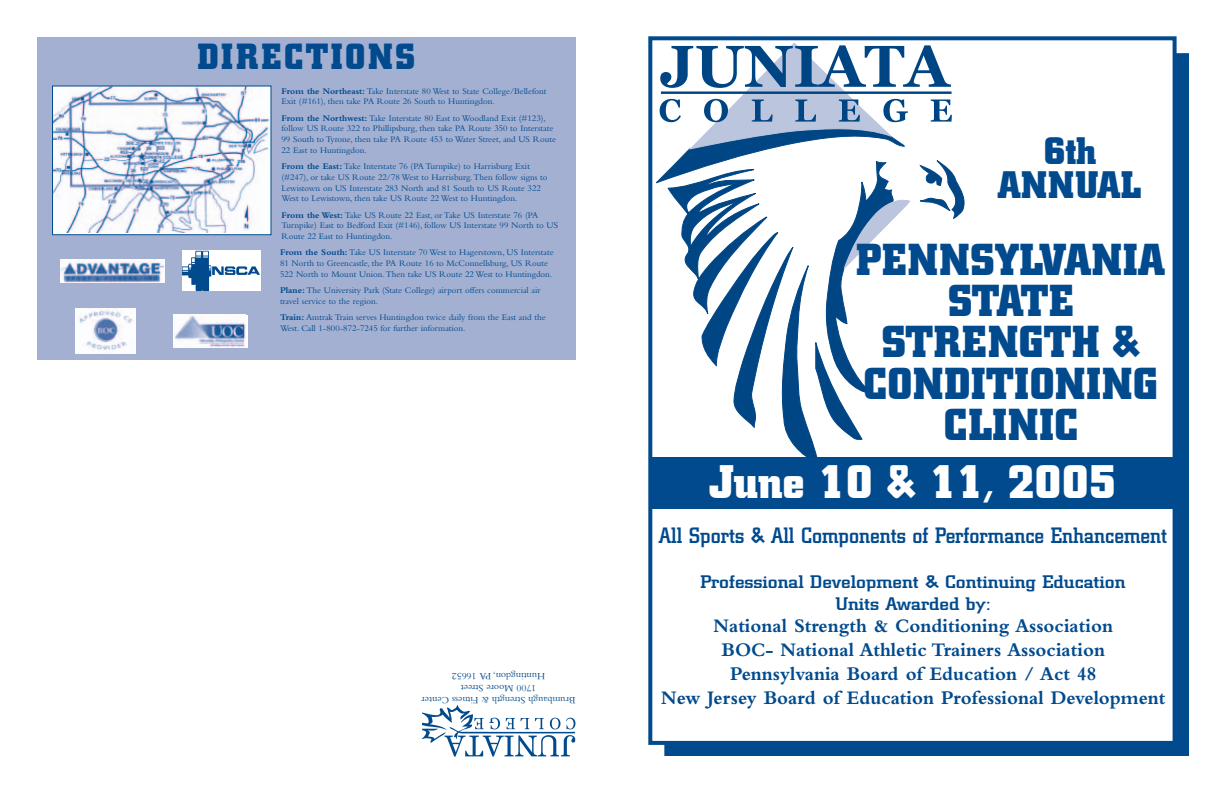
<style>
.page{position:relative;width:1224px;height:792px;background:#fff}
.page>*{position:absolute;margin:0;border:0;box-sizing:border-box;transform-origin:0 0}
.t1{font:700 46.5px "City";color:#fff}
.t2{font:700 44.3px/41.1px "City";letter-spacing:.02em;color:#004a8d;text-align:center}
.t3{font:700 37.9px/33.7px "City";letter-spacing:.02em;color:#004a8d;text-align:center}
.t4{font:700 36px "City";letter-spacing:.08em;color:#004a8d}
.t5{font:500 22px "City";color:#004a8d}
.t6{font:700 20px/24px "Bembo";color:#004a8d;text-align:center;scale:.96 1}
.t7{font:500 18px/21.6px "City";color:#004a8d;text-align:center;scale:1.2 1}
.t8{font:10px/12px "Bembo";color:#004a8d;text-align:center}
.t9{font:9px/10.8px "Bembo";color:#004a8d}
.s1{font-weight:700}
</style>
<div class="page">
<div style="left:666px;top:55px;width:521px;height:699px;background:#004a8d"></div>
<div style="left:650px;top:38px;width:525px;height:705px;background:#fff"></div>
<div style="left:648px;top:36px;width:529px;height:709px;border:4px solid #004a8d"></div>
<svg style="left:656px;top:43px;width:308px;height:414px"></svg>
<div style="left:37px;top:37px;width:539px;height:323px;background:#a3b0d2"></div>
<img style="left:182px;top:251px;width:78px;height:40px">
<img style="left:60px;top:259px;width:105px;height:24px">
<img style="left:54px;top:88px;width:215px;height:144px">
<div style="left:52px;top:86px;width:219px;height:149px;border:1px solid #004a8d"></div>
<img style="left:76px;top:308px;width:59px;height:46px">
<div style="left:651px;top:457px;width:525px;height:52px;background:#004a8d"></div>
<img style="left:423px;top:704px;width:152px;height:52px">
<div style="left:173px;top:315px;width:75px;height:32px;background:linear-gradient(to bottom,#fbf5f9,#faf5f8)"></div>
<img style="left:173px;top:315px;width:72px;height:32px">
<h3 class="t4" style="left:198px;top:43px;width:219px">DIRECTIONS</h3>
<p class="t9" style="left:281px;top:86px;width:267px"><span class="s1">From the Northeast:</span> Take Interstate 80 West to State College/Bellefont<br>Exit (#161), then take PA Route 26 South to Huntingdon.</p>
<p class="t9" style="left:281px;top:113px;width:276px"><span class="s1">From the Northwest:</span> Take Interstate 80 East to Woodland Exit (#123), follow US Route 322 to Phillipsburg, then take PA Route 350 to Interstate 99 South to Tyrone, then take PA Route 453 to Water Street, and US Route 22 East to Huntingdon.</p>
<p class="t9" style="left:281px;top:162px;width:267px"><span class="s1">From the East:</span> Take Interstate 76 (PA Turnpike) to Harrisburg Exit (#247), or take US Route 22/78 West to Harrisburg.Then follow signs to Lewistown on US Interstate 283 North and 81 South to US Route 322<br>West to Lewistown, then take US Route 22 West to Huntingdon.</p>
<p class="t9" style="left:281px;top:210px;width:278px"><span class="s1">From the West:</span> Take US Route 22 East, or Take US Interstate 76 (PA<br>Turnpike) East to Bedford Exit (#146), follow US Interstate 99 North to US<br>Route 22 East to Huntingdon.</p>
<p class="t9" style="left:280px;top:248px;width:275px"><span class="s1">From the South:</span> Take US Interstate 70 West to Hagerstown, US Interstate<br>81 North to Greencastle, the PA Route 16 to McConnellsburg, US Route<br>522 North to Mount Union.Then take US Route 22 West to Huntingdon.</p>
<p class="t9" style="left:280px;top:286px;width:262px"><span class="s1">Plane:</span> The University Park (State College) airport offers commercial air travel service to the region.</p>
<p class="t9" style="left:280px;top:313px;width:267px"><span class="s1">Train:</span> Amtrak Train serves Huntingdon twice daily from the East and the<br>West. Call 1-800-872-7245 for further information.</p>
<p class="t8" style="left:576px;top:705px;width:155px;rotate:-180deg">Brumbaugh Strength &amp; Fitness Center<br>1700 Moore Street<br>Huntingdon, PA 16652</p>
<h3 class="t3" style="left:998px;top:138px;width:145px">6th<br>ANNUAL</h3>
<h2 class="t2" style="left:857px;top:243px;width:310px">PENNSYLVANIA<br>STATE<br>STRENGTH &amp;<br>CONDITIONING<br>CLINIC</h2>
<h1 class="t1" style="left:709px;top:465px;width:409px">June 10 &amp; 11, 2005</h1>
<h3 class="t5" style="left:659px;top:527px;width:510px">All Sports &amp; All Components of Performance Enhancement</h3>
<h3 class="t7" style="left:700px;top:573px;width:356px">Professional Development &amp; Continuing Education<br>Units Awarded by:</h3>
<h3 class="t6" style="left:661px;top:616px;width:527px">National Strength &amp; Conditioning Association<br>BOC- National Athletic Trainers Association<br>Pennsylvania Board of Education / Act 48<br>New Jersey Board of Education Professional Development</h3>
</div>
